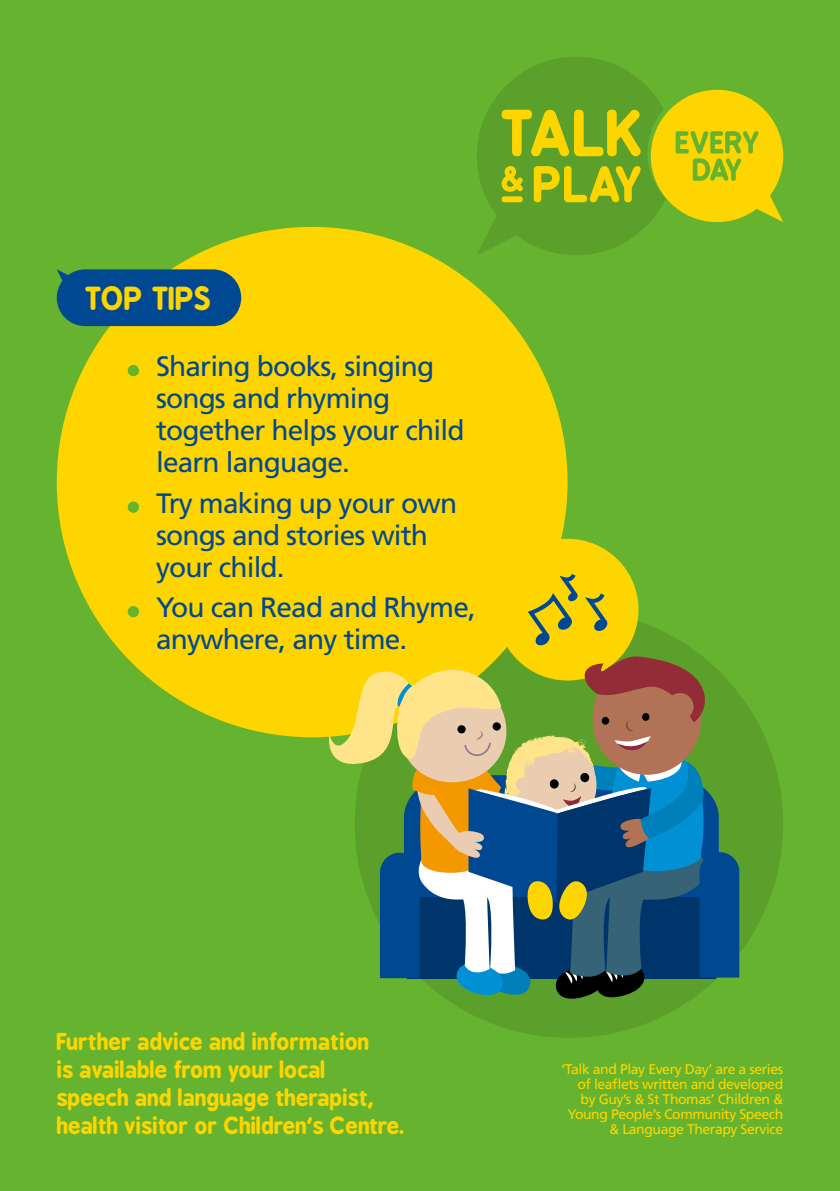
<style>
.page{position:relative;width:840px;height:1191px;background:#fff}
.page>*{position:absolute;margin:0;border:0;box-sizing:border-box;transform-origin:0 0}
.t1{font:700 30px "B Preplay";letter-spacing:.02em;color:#ffd500}
.t2{font:28px/32px "Frutiger";letter-spacing:-.03em;color:#004992}
.t3{font:700 22px/28px "B Preplay";color:#ffd500}
.t4{font:14px/15px "Frutiger";letter-spacing:-.03em;color:#ffd500;text-align:right}
</style>
<div class="page">
<div style="left:0;top:0;width:839px;height:1191px;background:#65b32e"></div>
<div style="left:354px;top:609px;width:428px;height:428px;background:#5ba02a;border-radius:50%"></div>
<svg style="left:477px;top:57px;width:305px;height:198px"></svg>
<div style="left:57px;top:227px;width:510px;height:510px;background:#ffd500;border-radius:50%"></div>
<div style="left:128px;top:365px;width:11px;height:11px;background:#65b32e;border-radius:50%"></div>
<div style="left:128px;top:501px;width:11px;height:12px;background:#65b32e;border-radius:50%"></div>
<div style="left:128px;top:606px;width:11px;height:11px;background:#65b32e;border-radius:50%"></div>
<div style="left:496px;top:539px;width:142px;height:141px;background:#ffd500;border-radius:50%"></div>
<svg style="left:325px;top:654px;width:413px;height:346px"></svg>
<div style="left:666px;top:693px;width:27px;height:27px;background:#b27255;border-radius:50%"></div>
<svg style="left:528px;top:574px;width:50px;height:72px"></svg>
<svg style="left:585px;top:593px;width:23px;height:38px"></svg>
<svg style="left:57px;top:269px;width:184px;height:57px"></svg>
<p class="t1" style="left:85px;top:280px;width:127px">TOP TIPS</p>
<p class="t2" style="left:156px;top:350px;width:310px">Sharing books, singing songs and rhyming together helps your child learn language.</p>
<p class="t2" style="left:156px;top:487px;width:302px">Try making up your own songs and stories with your child.</p>
<p class="t2" style="left:156px;top:591px;width:321px">You can Read and Rhyme, anywhere, any time.</p>
<p class="t3" style="left:57px;top:1028px;width:349px">Further advice and information<br>is available from your local<br>speech and language therapist, health visitor or Children’s Centre.</p>
<p class="t4" style="left:561px;top:1061px;width:223px">‘Talk and Play Every Day’ are a series of leaflets written and developed by Guy’s &amp; St Thomas’ Children &amp;<br>Young People’s Community Speech &amp; Language Therapy Service</p>
</div>
